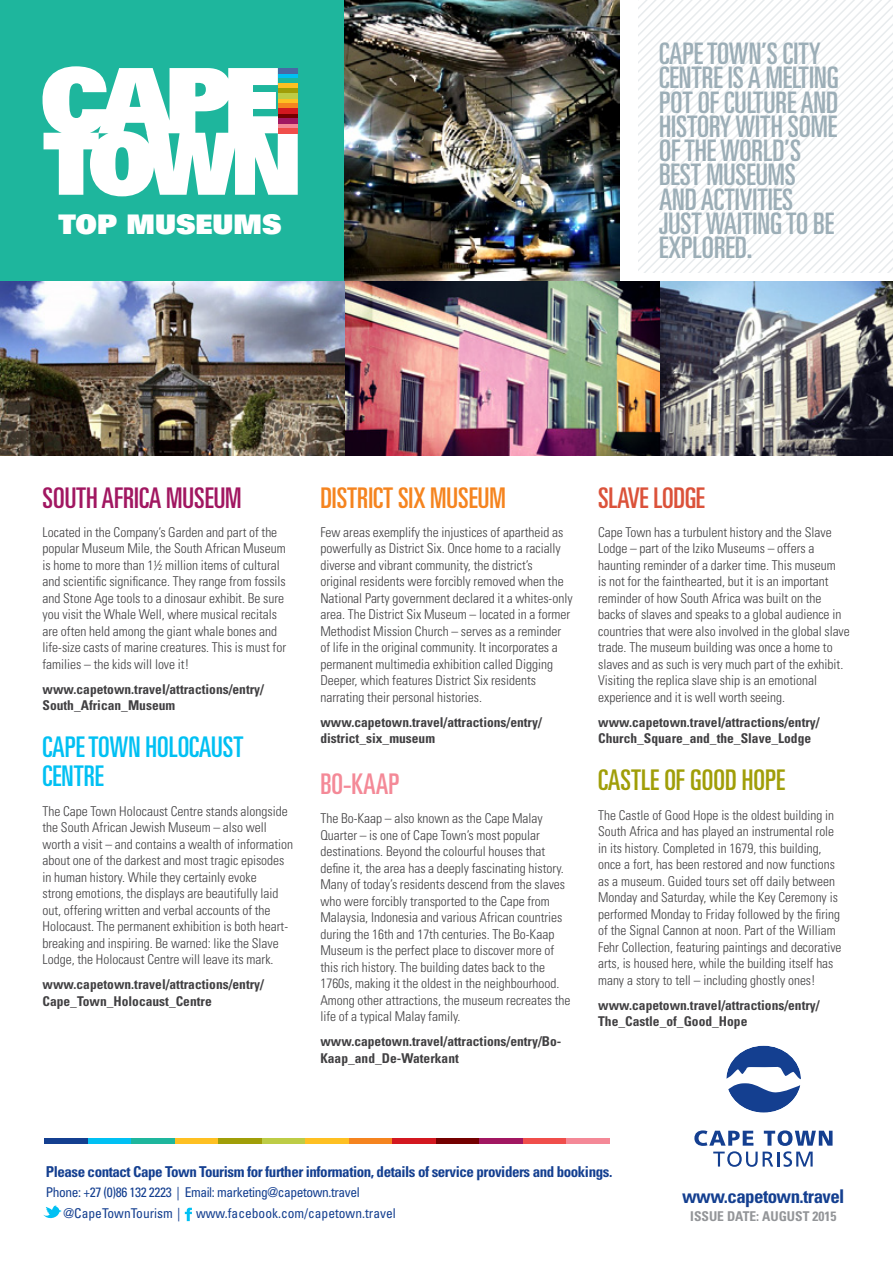
<style>
.page{position:relative;width:893px;height:1263px;background:#fff}
.page>*{position:absolute;margin:0;border:0;box-sizing:border-box;transform-origin:0 0}
.t1{font:ultra-condensed 29.7px/24.3px "Univers LT Std";color:#9caeb7}
.t2{font:ultra-condensed 28.5px/29px "Univers LT Std";color:#00c0f3}
.t3{font:ultra-condensed 28.5px "Univers LT Std";color:#f5841f}
.t4{font:ultra-condensed 28.5px "Univers LT Std";color:#a11761}
.t5{font:ultra-condensed 28.5px "Univers LT Std";color:#a09e08}
.t6{font:ultra-condensed 28.5px "Univers LT Std";letter-spacing:-.01em;color:#db523a}
.t7{font:ultra-condensed 28.5px "Univers LT Std";color:#f48997}
.t8{font:900 27px "Univers";color:#fff}
.t9{font:700 condensed 18.9px "Univers LT Std";letter-spacing:-.03em;color:#143f90}
.t10{font:700 condensed 15px "Univers LT Std";letter-spacing:-.03em;color:#143f90}
.t11{font:300 condensed 13.5px/16.5px "Univers LT Std";color:#414042}
.t12{font:700 condensed 13.5px/16.5px "Univers LT Std";color:#414042}
.t13{font:condensed 13.5px/21.6px "Univers";letter-spacing:-.03em;color:#143f90}
.t14{font:700 condensed 13.5px "Univers LT Std";color:#939598}
</style>
<div class="page">
<svg style="left:639px;top:0;width:254px;height:272px"></svg>
<div style="left:0;top:0;width:344px;height:284px;background:#1eb69d"></div>
<svg style="left:42px;top:66px;width:256px;height:130px"></svg>
<div style="left:278px;top:123px;width:20px;height:5px;background:#f48997"></div>
<div style="left:278px;top:113px;width:20px;height:5px;background:#740000"></div>
<div style="left:278px;top:73px;width:20px;height:5px;background:#00c0f3"></div>
<div style="left:278px;top:68px;width:20px;height:5px;background:#4868a4"></div>
<div style="left:278px;top:78px;width:20px;height:5px;background:#1eb69d"></div>
<div style="left:278px;top:83px;width:20px;height:5px;background:#fec022"></div>
<div style="left:278px;top:88px;width:20px;height:5px;background:#a09e08"></div>
<div style="left:278px;top:98px;width:20px;height:5px;background:#fec022"></div>
<div style="left:278px;top:103px;width:20px;height:5px;background:#f5841f"></div>
<div style="left:278px;top:108px;width:20px;height:5px;background:#d31820"></div>
<div style="left:278px;top:118px;width:20px;height:5px;background:#a11761"></div>
<div style="left:278px;top:128px;width:20px;height:5px;background:#f04e4b"></div>
<div style="left:278px;top:93px;width:20px;height:5px;background:#bdcc46"></div>
<img style="left:344px;top:0;width:276px;height:281px">
<img style="left:0;top:281px;width:893px;height:174px">
<div style="left:566px;top:1138px;width:43px;height:6px;background:#f48997"></div>
<div style="left:522px;top:1138px;width:44px;height:6px;background:#f04e4b"></div>
<div style="left:479px;top:1138px;width:43px;height:6px;background:#a11761"></div>
<div style="left:435px;top:1138px;width:44px;height:6px;background:#740000"></div>
<div style="left:392px;top:1138px;width:43px;height:6px;background:#d31820"></div>
<div style="left:349px;top:1138px;width:43px;height:6px;background:#f5841f"></div>
<div style="left:305px;top:1138px;width:44px;height:6px;background:#fec022"></div>
<div style="left:262px;top:1138px;width:43px;height:6px;background:#bdcc46"></div>
<div style="left:218px;top:1138px;width:44px;height:6px;background:#a09e08"></div>
<div style="left:175px;top:1138px;width:43px;height:6px;background:#fec022"></div>
<div style="left:131px;top:1138px;width:44px;height:6px;background:#1eb69d"></div>
<div style="left:88px;top:1138px;width:43px;height:6px;background:#00c0f3"></div>
<div style="left:44px;top:1138px;width:44px;height:6px;background:#143f90"></div>
<svg style="left:43px;top:1205px;width:19px;height:14px"></svg>
<svg style="left:185px;top:1208px;width:7px;height:13px"></svg>
<svg style="left:694px;top:1130px;width:138px;height:37px"></svg>
<svg style="left:726px;top:1046px;width:75px;height:67px"></svg>
<h3 class="t8" style="left:59px;top:206px;width:225px">TOP MUSEUMS</h3>
<h1 class="t1" style="left:659px;top:41px;width:163px">CAPE TOWN’SCITY<br>CENTRE</h1>
<h1 class="t1" style="left:659px;top:65px;width:118px;text-indent:69px">IS AMELTING<br>POT OFCULTURE</h1>
<h1 class="t1" style="left:800px;top:90px;width:14px">AND</h1>
<h1 class="t1" style="left:659px;top:114px;width:11px">HISTOR</h1>
<h1 class="t1" style="left:720px;top:114px;width:29px">Y WITH</h1>
<h1 class="t1" style="left:788px;top:114px;width:14px">SOME</h1>
<h1 class="t1" style="left:659px;top:138px;width:75px">OFTHEWORLD</h1>
<h1 class="t1" style="left:784px;top:138px;width:16px">’S</h1>
<h1 class="t1" style="left:659px;top:163px;width:61px">BEST MUSEUMS<br>AND ACTIVITIES<br>JUST WAITING</h1>
<h1 class="t1" style="left:786px;top:211px;width:38px">TO BE</h1>
<h1 class="t1" style="left:659px;top:235px;width:12px">EXPLORED</h1>
<h1 class="t1" style="left:747px;top:235px;width:7px">.</h1>
<h2 class="t4" style="left:43px;top:481px;width:201px">SOUTH AFRICA MUSEUM</h2>
<p class="t11" style="left:43px;top:524px;width:245px">Located in the Company’s Garden and part of the popular Museum Mile, the South African Museum is home to more than 1½ million items of cultural and scientific significance. They range from fossils and Stone Age tools to a dinosaur exhibit. Be sure you visit the Whale Well, where musical recitals are often held among the giant whale bones and life-size casts of marine creatures. This is must for families – the kids will love it!</p>
<p class="t12" style="left:43px;top:681px;width:223px">www.capetown.travel/attractions/entry/<br>South_African_Museum</p>
<h2 class="t2" style="left:43px;top:732px;width:202px">CAPE TOWN HOLOCAUST<br>CENTRE</h2>
<p class="t11" style="left:43px;top:802px;width:252px">The Cape Town Holocaust Centre stands alongside the South African Jewish Museum – also well worth a visit – and contains a wealth of information about one of the darkest and most tragic episodes in human history. While they certainly evoke<br>strong emotions, the displays are beautifully laid out, offering written and verbal accounts of the Holocaust. The permanent exhibition is both heart&shy;breaking and inspiring. Be warned: like the Slave Lodge, the Holocaust Centre will leave its mark.</p>
<p class="t12" style="left:43px;top:976px;width:223px">www.capetown.travel/attractions/entry/<br>Cape_Town_Holocaust_Centre</p>
<h2 class="t3" style="left:320px;top:481px;width:187px">DISTRICT SIX MUSEUM</h2>
<p class="t11" style="left:320px;top:524px;width:254px">Few areas exemplify the injustices of apartheid as powerfully as District Six. Once home to a racially diverse and vibrant community, the district’s original residents were forcibly removed when the National Party government declared it a whites-only area. The District Six Museum – located in a former Methodist Mission Church – serves as a reminder of life in the original community. It incorporates a permanent multimedia exhibition called Digging Deeper, which features District Six residents narrating their personal histories.</p>
<p class="t12" style="left:320px;top:714px;width:223px">www.capetown.travel/attractions/entry/ district_six_museum</p>
<h2 class="t7" style="left:320px;top:767px;width:81px">BO-KAAP</h2>
<p class="t11" style="left:320px;top:810px;width:252px">The Bo-Kaap – also known as the Cape Malay Quarter – is one of Cape Town’s most popular destinations. Beyond the colourful houses that define it, the area has a deeply fascinating history.<br>Many of today’s residents descend from the slaves who were forcibly transported to the Cape from Malaysia, Indonesia and various African countries during the 16th and 17th centuries. The Bo-Kaap Museum is the perfect place to discover more of this rich history. The building dates back to the 1760s, making it the oldest in the neighbourhood.<br>Among other attractions, the museum recreates the life of a typical Malay family.</p>
<p class="t12" style="left:320px;top:1033px;width:243px">www.capetown.travel/attractions/entry/Bo-<br>Kaap_and_De-Waterkant</p>
<h2 class="t6" style="left:598px;top:481px;width:108px">SLAVE LODGE</h2>
<p class="t11" style="left:598px;top:524px;width:253px">Cape Town has a turbulent history and the Slave Lodge – part of the Iziko Museums – offers a haunting reminder of a darker time. This museum<br>is not for the fainthearted, but it is an important reminder of how South Africa was built on the backs of slaves and speaks to a global audience in countries that were also involved in the global slave trade. The museum building was once a home to slaves and as such is very much part of the exhibit.<br>Visiting the replica slave ship is an emotional experience and it is well worth seeing.</p>
<p class="t12" style="left:598px;top:714px;width:223px">www.capetown.travel/attractions/entry/<br>Church_Square_and_the_Slave_Lodge</p>
<h2 class="t5" style="left:598px;top:764px;width:189px">CASTLE OF GOOD HOPE</h2>
<p class="t11" style="left:598px;top:806px;width:245px">The Castle of Good Hope is the oldest building in South Africa and has played an instrumental role in its history. Completed in 1679, this building, once a fort, has been restored and now functions as a museum. Guided tours set off daily between Monday and Saturday, while the Key Ceremony is performed Monday to Friday followed by the firing of the Signal Cannon at noon. Part of the William Fehr Collection, featuring paintings and decorative arts, is housed here, while the building itself has many a story to tell – including ghostly ones!</p>
<p class="t12" style="left:598px;top:996px;width:223px">www.capetown.travel/attractions/entry/<br>The_Castle_of_Good_Hope</p>
<p class="t10" style="left:46px;top:1162px;width:568px">Please contact Cape Town Tourism for further information, details of service providers and bookings.</p>
<p class="t13" style="left:64px;top:1181px;width:334px;text-indent:-18px">Phone: +27 (0)86 132 2223 | Email: marketing@capetown.travel @CapeTownTourism | www.facebook.com/capetown.travel</p>
<h3 class="t9" style="left:682px;top:1184px;width:164px">www.capetown.travel</h3>
<p class="t14" style="left:690px;top:1208px;width:148px">ISSUE DATE: AUGUST 2015</p>
</div>
